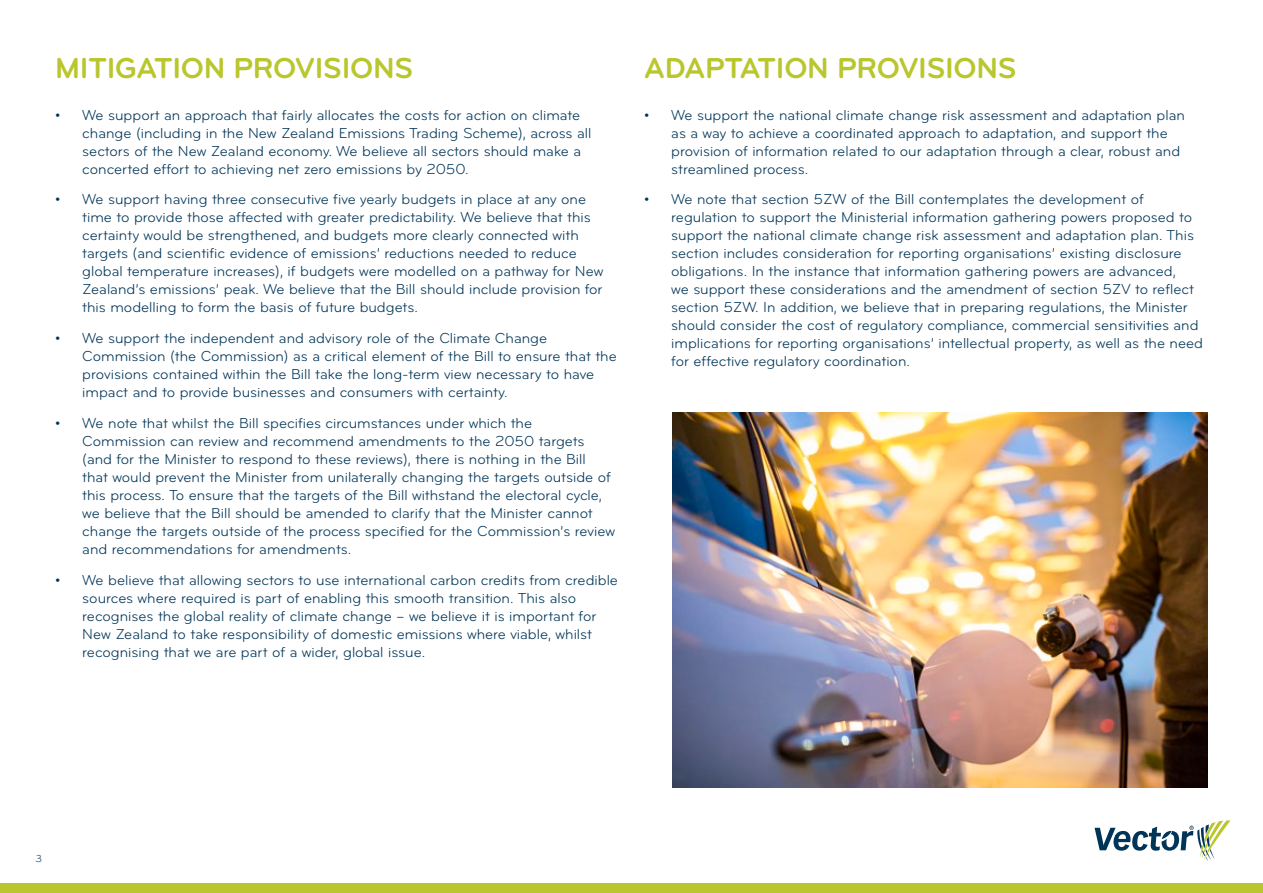
<style>
.page{position:relative;width:1263px;height:893px;background:#fff}
.page>*{position:absolute;margin:0;border:0;box-sizing:border-box;transform-origin:0 0}
.t1{font:700 30px "Bryant Pro";letter-spacing:-.01em;color:#b9c62d}
.t2{font:15px/18px "Bryant";color:#003558}
.t3{font:10.5px "Bryant";color:#003558}
</style>
<div class="page">
<div style="left:0;top:883px;width:1263px;height:10px;background:#b9c62d"></div>
<img style="left:673px;top:412px;width:535px;height:376px">
<svg style="left:1094px;top:820px;width:136px;height:41px"></svg>
<h1 class="t1" style="left:55px;top:49px;width:359px">MITIGATION PROVISIONS</h1>
<h1 class="t1" style="left:644px;top:49px;width:374px">ADAPTATION PROVISIONS</h1>
<p class="t2" style="left:671px;top:106px;width:515px;text-indent:-27px">• We support the national climate change risk assessment and adaptation plan as a way to achieve a coordinated approach to adaptation, and support the provision of information related to our adaptation through a clear, robust and streamlined process.</p>
<p class="t2" style="left:671px;top:191px;width:533px;text-indent:-27px">• We note that section 5ZW of the Bill contemplates the development of regulation to support the Ministerial information gathering powers proposed to support the national climate change risk assessment and adaptation plan. This section includes consideration for reporting organisations’ existing disclosure obligations. In the instance that information gathering powers are advanced,<br>we support these considerations and the amendment of section 5ZV to reflect section 5ZW. In addition, we believe that in preparing regulations, the Minister should consider the cost of regulatory compliance, commercial sensitivities and implications for reporting organisations’ intellectual property, as well as the need for effective regulatory coordination.</p>
<p class="t2" style="left:82px;top:106px;width:511px;text-indent:-27px">• We support an approach that fairly allocates the costs for action on climate change (including in the New Zealand Emissions Trading Scheme), across all sectors of the New Zealand economy. We believe all sectors should make a concerted effort to achieving net zero emissions by 2050.</p>
<p class="t2" style="left:82px;top:191px;width:523px;text-indent:-27px">• We support having three consecutive five yearly budgets in place at any one time to provide those affected with greater predictability. We believe that this certainty would be strengthened, and budgets more clearly connected with targets (and scientific evidence of emissions’ reductions needed to reduce global temperature increases), if budgets were modelled on a pathway for New Zealand’s emissions’ peak. We believe that the Bill should include provision for this modelling to form the basis of future budgets.</p>
<p class="t2" style="left:82px;top:329px;width:536px;text-indent:-27px">• We support the independent and advisory role of the Climate Change Commission (the Commission) as a critical element of the Bill to ensure that the provisions contained within the Bill take the long-term view necessary to have impact and to provide businesses and consumers with certainty.</p>
<p class="t2" style="left:82px;top:414px;width:534px;text-indent:-27px">• We note that whilst the Bill specifies circumstances under which the Commission can review and recommend amendments to the 2050 targets (and for the Minister to respond to these reviews), there is nothing in the Bill that would prevent the Minister from unilaterally changing the targets outside of this process. To ensure that the targets of the Bill withstand the electoral cycle, we believe that the Bill should be amended to clarify that the Minister cannot change the targets outside of the process specified for the Commission’s review and recommendations for amendments.</p>
<p class="t2" style="left:82px;top:571px;width:537px;text-indent:-27px">• We believe that allowing sectors to use international carbon credits from credible sources where required is part of enabling this smooth transition. This also recognises the global reality of climate change – we believe it is important for New Zealand to take responsibility of domestic emissions where viable, whilst recognising that we are part of a wider, global issue.</p>
<p class="t3" style="left:35px;top:852px;width:8px">3</p>
</div>
